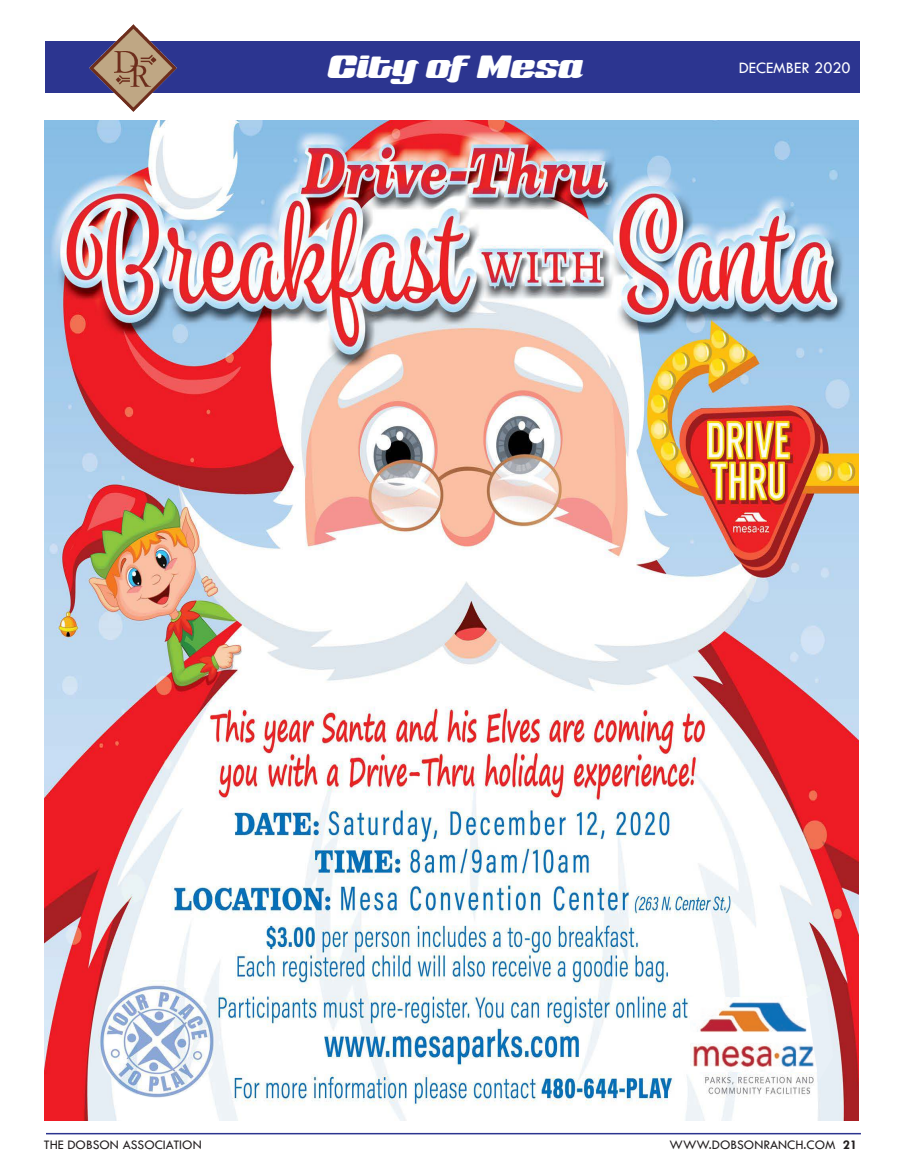
<style>
.page{position:relative;width:905px;height:1175px;background:#fff}
.page>*{position:absolute;margin:0;border:0;box-sizing:border-box;transform-origin:0 0}
.t1{font:500 37.5px "Sneakers Script";color:#fff}
.t2{font:16.5px "Tw Cen";color:#fff}
.t3{font:13.5px "Tw Cen";color:#231f20}
.s1{font-weight:700}
</style>
<div class="page">
<div style="left:45px;top:41px;width:850px;height:51px;background:#2c3590"></div>
<img style="left:89px;top:25px;width:88px;height:86px">
<hr style="left:40px;top:1132px;width:820px;height:2px;background:#2c3590">
<div style="left:8px;top:1113px;width:37px;height:46px;background:#fff"></div>
<div style="left:860px;top:17px;width:44px;height:99px;background:#fff"></div>
<img style="left:45px;top:120px;width:813px;height:1000px">
<svg style="left:117px;top:1098px;width:90px;height:22px"></svg>
<img style="left:98px;top:981px;width:120px;height:117px">
<img style="left:691px;top:997px;width:115px;height:74px">
<svg style="left:806px;top:988px;width:27px;height:93px"></svg>
<p class="t1" style="left:327px;top:44px;width:257px">City of Mesa</p>
<p class="t2" style="left:738px;top:57px;width:113px">DECEMBER 2020</p>
<p class="t3" style="left:44px;top:1136px;width:159px">THE DOBSON ASSOCIATION</p>
<p class="t3" style="left:669px;top:1136px;width:189px">WWW.DOBSONRANCH.COM <span class="s1">21</span></p>
</div>
